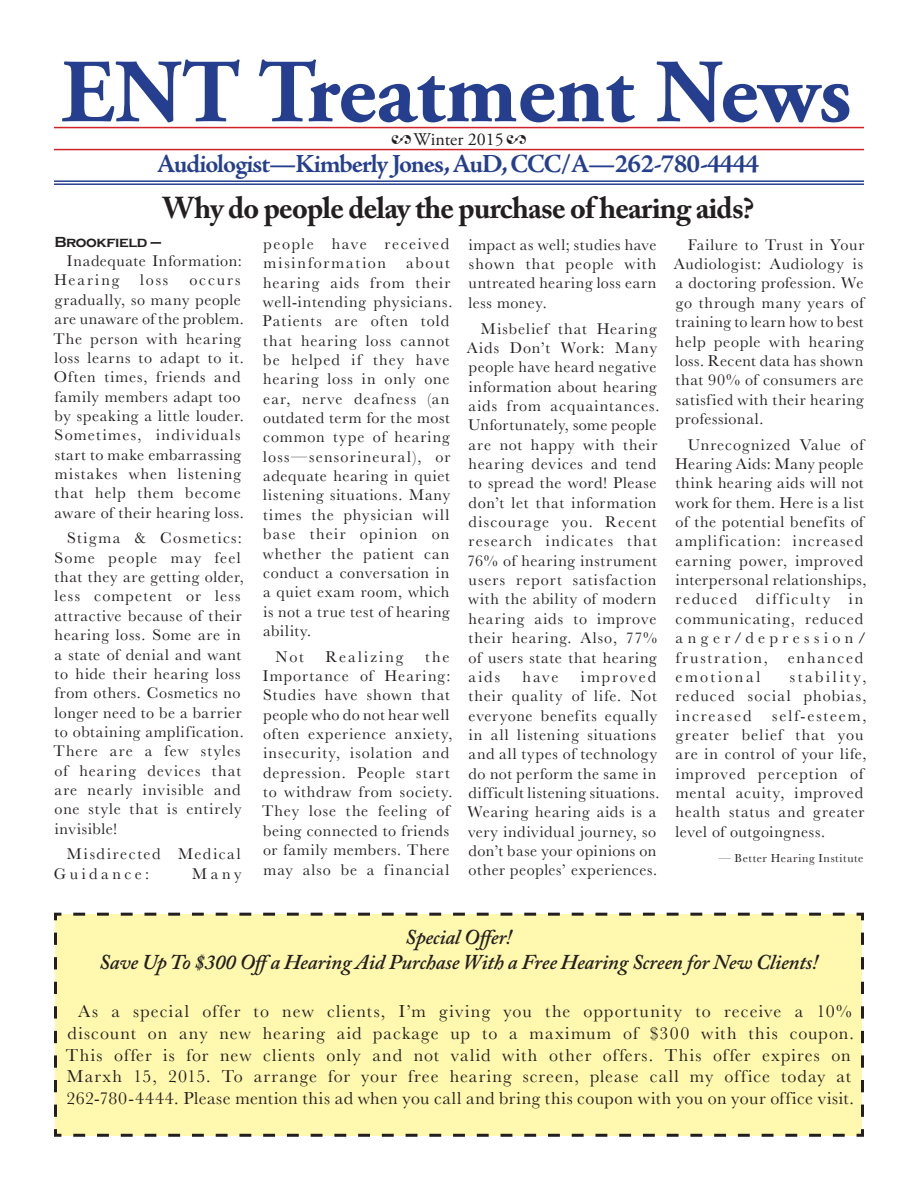
<style>
.page{position:relative;width:918px;height:1188px;background:#fff}
.page>*{position:absolute;margin:0;border:0;box-sizing:border-box;transform-origin:0 0}
.t1{font:700 90px "Adobe Garamond Pro";color:#253f8e}
._2_Headline_Main_Sto{font:700 30px "Adobe Caslon Pro";letter-spacing:-.025em;color:#231f20}
.t2{font:700 26.25px "Adobe Jenson Pro";letter-spacing:-.04em;color:#253f8e}
._3_Headline_Minor_St{font:italic 600 21px "Adobe Caslon Pro";letter-spacing:-.01em;color:#231f20}
._1_Body_Copy_Normal{font:18px/21.6px "Baskerville";letter-spacing:.055em;color:#231f20;text-align:center}
.t3{font:18px "Adobe Garamond Pro";color:#231f20}
._1_Body_Copy_Normal-2{font:16.2px/19.4px "Baskerville";letter-spacing:.055em;color:#231f20}
._1_Body_Copy_Normal-3{font:16.2px/19.4px "Baskerville";letter-spacing:.11em;color:#231f20}
._1_Body_Copy_Normal-4{font:16.2px "Baskerville";letter-spacing:.13em;color:#231f20}
.t4{font:700 15px "Copperplate Gothic";letter-spacing:-.025em;color:#231f20}
._1_Body_Copy_Normal-5{font:12px "Baskerville";letter-spacing:.05em;color:#231f20}
</style>
<div class="page">
<hr style="left:54px;top:127px;width:810px;height:1px;background:#d1232a">
<svg style="left:54px;top:912px;width:810px;height:225px;background:#f6efab"></svg>
<hr style="left:54px;top:180px;width:810px;height:2px;background:#253f8e">
<hr style="left:54px;top:183px;width:810px;height:2px;background:#253f8e">
<hr style="left:54px;top:149px;width:810px;height:1px;background:#d1232a">
<p class="t1" style="left:61px;top:40px;width:792px">ENT Treatment News</p>
<p class="t3" style="left:391px;top:128px;width:137px">2Winter 20152</p>
<p class="t2" style="left:157px;top:148px;width:604px">Audiologist—Kimberly Jones, AuD, CCC/A—262-780-4444</p>
<p class="_2_Headline_Main_Sto" style="left:163px;top:190px;width:593px">Why do people delay the purchase of hearing aids?</p>
<p class="t4" style="left:54px;top:234px;width:109px">Brookfield –</p>
<p class="_1_Body_Copy_Normal-2" style="left:54px;top:251px;width:189px;text-indent:13px">Inadequate Information:<br>Hearing</p>
<p class="_1_Body_Copy_Normal-2" style="left:140px;top:271px;width:30px">loss</p>
<p class="_1_Body_Copy_Normal-2" style="left:53px;top:271px;width:192px;text-indent:136px">occurs gradually, so many people are unaware of the problem.<br>The person with hearing loss learns to adapt to it.<br>Often times, friends and family members adapt too by speaking a little louder.<br>Sometimes, individuals start to make embarrassing mistakes when listening that help them become aware of their hearing loss.</p>
<p class="_1_Body_Copy_Normal-2" style="left:53px;top:529px;width:192px;text-indent:14px">Stigma &amp; Cosmetics:<br>Some people may feel that they are getting older, less competent or less attractive because of their hearing loss. Some are in a state of denial and want to hide their hearing loss from others. Cosmetics no longer need to be a barrier to obtaining amplification.<br>There are a few styles of hearing devices that are nearly invisible and one style that is entirely invisible!</p>
<p class="_1_Body_Copy_Normal-3" style="left:54px;top:845px;width:188px;text-indent:13px">Misdirected Medical<br>Guidance:</p>
<p class="_1_Body_Copy_Normal-2" style="left:192px;top:864px;width:51px">Many</p>
<p class="_1_Body_Copy_Normal-2" style="left:263px;top:234px;width:191px">people have received misinformation about hearing aids from their well-intending physicians.<br>Patients are often told that hearing loss cannot be helped if they have hearing loss in only one ear, nerve deafness (an outdated term for the most common type of hearing loss—sensorineural), or adequate hearing in quiet listening situations. Many times the physician will base their opinion on whether the patient can conduct a conversation in a quiet exam room, which is not a true test of hearing ability.</p>
<p class="_1_Body_Copy_Normal-2" style="left:276px;top:647px;width:30px">Not</p>
<p class="_1_Body_Copy_Normal-4" style="left:326px;top:646px;width:79px">Realizing</p>
<p class="_1_Body_Copy_Normal-2" style="left:262px;top:647px;width:192px;text-indent:163px">the<br>Importance of Hearing:<br>Studies have shown that people who do not hear well often experience anxiety, insecurity, isolation and depression. People start to withdraw from society.<br>They lose the feeling of being connected to friends or family members. There may also be a financial</p>
<p class="_1_Body_Copy_Normal-2" style="left:469px;top:235px;width:189px;text-align:justify">impact as well; studies have shown that people with untreated hearing loss earn less money.</p>
<p class="_1_Body_Copy_Normal-2" style="left:467px;top:319px;width:194px;text-indent:14px">Misbelief that Hearing<br>Aids Don’t Work: Many people have heard negative information about hearing aids from acquaintances.<br>Unfortunately, some people are not happy with their hearing devices and tend to spread the word! Please don’t let that information discourage you. Recent research indicates that<br>76% of hearing instrument users report satisfaction with the ability of modern hearing aids to improve their hearing. Also, 77% of users state that hearing aids</p>
<p class="_1_Body_Copy_Normal-2" style="left:468px;top:667px;width:193px;text-indent:113px">improved their quality of life. Not everyone benefits equally in all listening situations and all types of technology do not perform the same in difficult listening situations.<br>Wearing hearing aids is a very individual journey, so don’t base your opinions on other peoples’ experiences.</p>
<p class="_1_Body_Copy_Normal-2" style="left:523px;top:667px;width:38px">have</p>
<p class="_1_Body_Copy_Normal-2" style="left:674px;top:235px;width:192px;text-align:justify;text-indent:14px">Failure to Trust in Your Audiologist: Audiology is a doctoring profession. We go through many years of training to learn how to best help people with hearing loss. Recent data has shown that 90% of consumers are satisfied with their hearing professional.</p>
<p class="_1_Body_Copy_Normal-2" style="left:675px;top:435px;width:193px;text-indent:13px">Unrecognized Value of<br>Hearing Aids: Many people think hearing aids will not work for them. Here is a list of the potential benefits of amplification: increased earning power, improved interpersonal relationships, reduced difficulty in communicating, reduced anger/depression/ frustration, enhanced emotional</p>
<p class="_1_Body_Copy_Normal-2" style="left:675px;top:667px;width:193px;text-align:justify;text-indent:115px">stability, reduced social phobias, increased</p>
<p class="_1_Body_Copy_Normal-2" style="left:676px;top:706px;width:193px;text-indent:97px">self-esteem, greater belief that you are in control of your life, improved perception of mental acuity, improved health status and greater level of outgoingness.</p>
<p class="_1_Body_Copy_Normal-5" style="left:719px;top:851px;width:146px">— Better Hearing Institute</p>
<p class="_3_Headline_Minor_St" style="left:405px;top:924px;width:108px">Special Offer!</p>
<p class="_3_Headline_Minor_St" style="left:99px;top:950px;width:720px">Save Up To $300 Offa Hearing Aid Purchase With a Free Hearing Screen for New Clients!</p>
<p class="_1_Body_Copy_Normal" style="left:66px;top:1001px;width:790px">As a special offer to new clients, I’m giving you the opportunity to receive a 10% discount on any new hearing aid package up to a maximum of $300 with this coupon.<br>This offer is for new clients only and not valid with other offers. This offer expires on Marxh 15, 2015. To arrange for your free hearing screen, please call my office today at 262-780-4444. Please mention this ad when you call and bring this coupon with you on your office visit.</p>
</div>
